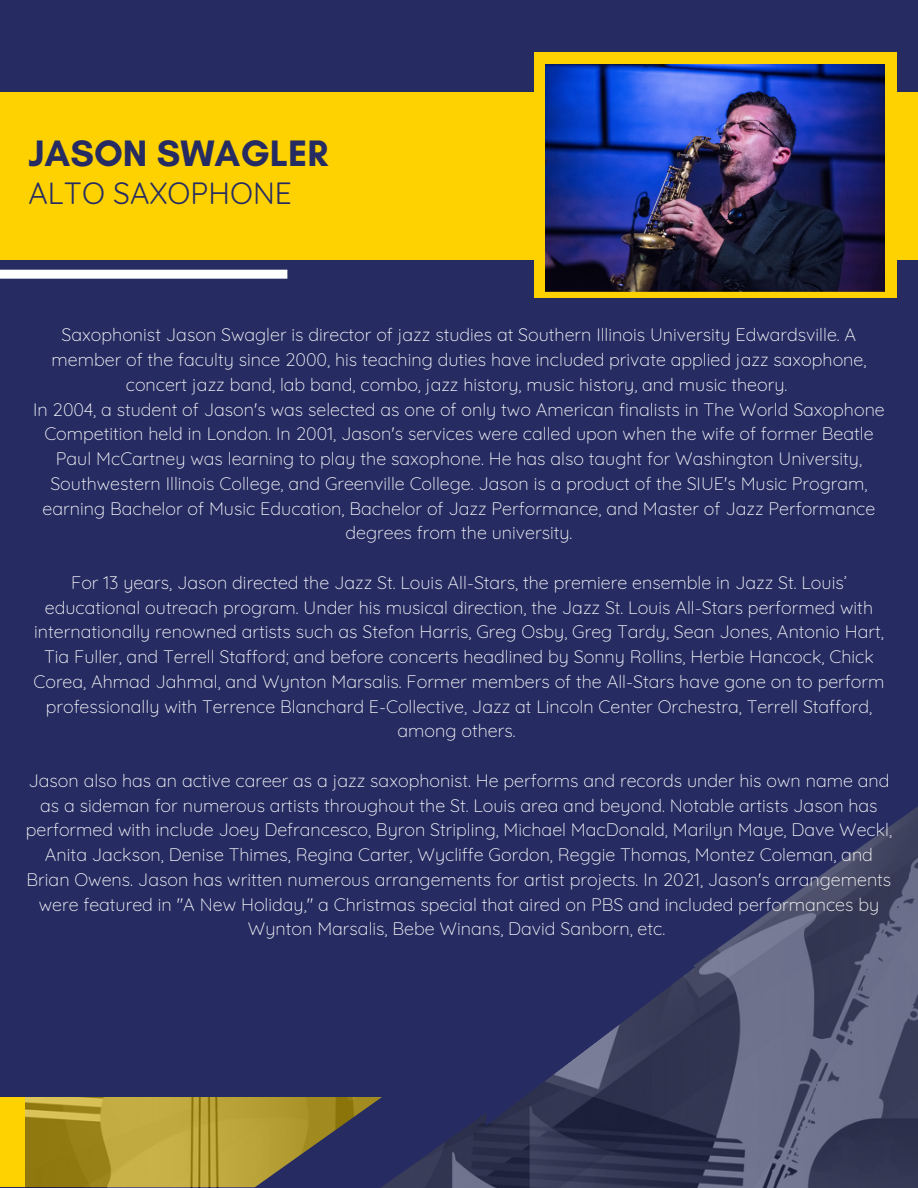
<style>
.page{position:relative;width:918px;height:1188px;background:#262c62}
.page>*{position:absolute;margin:0;border:0;box-sizing:border-box;transform-origin:0 0}
.t1{font:700 37.5px "Glacial Indifference";color:#262c62}
.t2{font:30px "Quicksand";color:#262c62}
.t3{font:300 18px/24.8px "Quicksand";color:#fff;text-align:center}
</style>
<div class="page">
<div style="left:0;top:92px;width:918px;height:167px;background:#fed200"></div>
<div style="left:0;top:270px;width:287px;height:9px;background:#fff"></div>
<div style="left:534px;top:52px;width:362px;height:246px;background:#fed200"></div>
<img style="left:545px;top:64px;width:340px;height:227px">
<div style="left:0;top:1096px;width:459px;height:91px;background:#fed200"></div>
<img style="left:25px;top:1097px;width:131px;height:91px">
<svg style="left:156px;top:1005px;width:762px;height:183px;background:#57565e"></svg>
<div style="left:0;top:921px;width:458px;height:176px;background:#262c62"></div>
<svg style="left:695px;top:807px;width:223px;height:198px"></svg>
<svg style="left:486px;top:965px;width:209px;height:161px"></svg>
<svg style="left:454px;top:965px;width:135px;height:133px"></svg>
<h1 class="t1" style="left:29px;top:130px;width:301px">JASON SWAGLER</h1>
<h2 class="t2" style="left:29px;top:174px;width:265px">ALTO SAXOPHONE</h2>
<p class="t3" style="left:33px;top:322px;width:853px">Saxophonist Jason Swagler is director of jazz studies at Southern Illinois University Edwardsville. A member of the faculty since 2000, his teaching duties have included private applied jazz saxophone, concert jazz band, lab band, combo, jazz history, music history, and music theory.<br>In 2004, a student of Jason's was selected as one of only two American finalists in The World Saxophone Competition held in London. In 2001, Jason's services were called upon when the wife of former Beatle Paul McCartney was learning to play the saxophone. He has also taught for Washington University, Southwestern Illinois College, and Greenville College. Jason is a product of the SIUE's Music Program, earning Bachelor of Music Education, Bachelor of Jazz Performance, and Master of Jazz Performance degrees from the university.</p>
<p class="t3" style="left:33px;top:570px;width:853px">For 13 years, Jason directed the Jazz St. Louis All-Stars, the premiere ensemble in Jazz St. Louis’ educational outreach program. Under his musical direction, the Jazz St. Louis All-Stars performed with internationally renowned artists such as Stefon Harris, Greg Osby, Greg Tardy, Sean Jones, Antonio Hart, Tia Fuller, and Terrell Stafford; and before concerts headlined by Sonny Rollins, Herbie Hancock, Chick Corea, Ahmad Jahmal, and Wynton Marsalis. Former members of the All-Stars have gone on to perform professionally with Terrence Blanchard E-Collective, Jazz at Lincoln Center Orchestra, Terrell Stafford, among others.</p>
<p class="t3" style="left:26px;top:768px;width:868px">Jason also has an active career as a jazz saxophonist. He performs and records under his own name and as a sideman for numerous artists throughout the St. Louis area and beyond. Notable artists Jason has performed with include Joey Defrancesco, Byron Stripling, Michael MacDonald, Marilyn Maye, Dave Weckl, Anita Jackson, Denise Thimes, Regina Carter, Wycliffe Gordon, Reggie Thomas, Montez Coleman, and Brian Owens. Jason has written numerous arrangements for artist projects. In 2021, Jason's arrangements were featured in "A New Holiday," a Christmas special that aired on PBS and included performances by Wynton Marsalis, Bebe Winans, David Sanborn, etc.</p>
</div>
